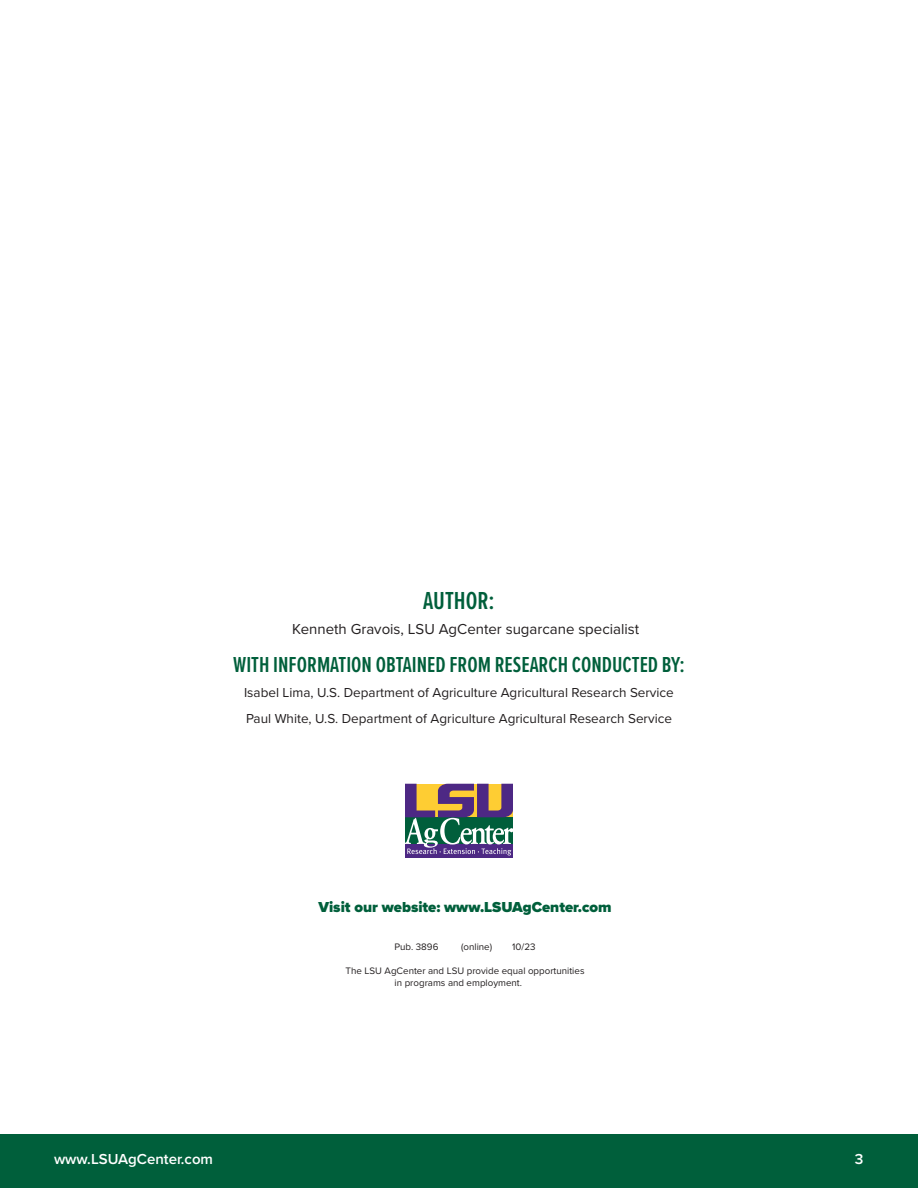
<style>
.page{position:relative;width:918px;height:1188px;background:#fff}
.page>*{position:absolute;margin:0;border:0;box-sizing:border-box;transform-origin:0 0}
.Subhead{font:600 25.5px "Proxima Nova Ex Cn";color:#005f3b}
.Subhead-2{font:600 22.5px "Proxima Nova Ex Cn";color:#005f3b}
.t1{font:15px "Proxima Nova";color:#231f20}
.t2{font:900 15px "Proxima Nova";color:#005f3b}
.t3{font:600 15px "Proxima Nova";color:#fff}
.Subhead-3{font:13.5px "Proxima Nova";color:#231f20}
.t4{font:9.75px/12px "Proxima Nova";color:#231f20}
</style>
<div class="page">
<div style="left:0;top:1134px;width:918px;height:54px;background:#005f3b"></div>
<div style="left:405px;top:844px;width:108px;height:13px;background:#4d2884"></div>
<svg style="left:405px;top:784px;width:108px;height:71px"></svg>
<p class="Subhead" style="left:423px;top:582px;width:73px">AUTHOR:</p>
<p class="t1" style="left:292px;top:618px;width:348px">Kenneth Gravois, LSU AgCenter sugarcane specialist</p>
<p class="Subhead-2" style="left:233px;top:648px;width:453px">WITH INFORMATION OBTAINED FROM RESEARCH CONDUCTED BY:</p>
<p class="Subhead-3" style="left:244px;top:683px;width:431px">Isabel Lima, U.S. Department of Agriculture Agricultural Research Service</p>
<p class="Subhead-3" style="left:246px;top:708px;width:427px">Paul White, U.S. Department of Agriculture Agricultural Research Service</p>
<p class="t2" style="left:318px;top:896px;width:295px">Visit our website: www.LSUAgCenter.com</p>
<p class="t4" style="left:395px;top:940px;width:46px">Pub. 3896</p>
<p class="t4" style="left:461px;top:940px;width:33px">(online)</p>
<p class="t4" style="left:512px;top:940px;width:25px">10/23</p>
<p class="t4" style="left:395px;top:964px;width:191px;text-indent:-49px">The LSU AgCenter and LSU provide equal opportunities in programs and employment.</p>
<p class="t3" style="left:54px;top:1148px;width:161px">www.LSUAgCenter.com</p>
<p class="t3" style="left:855px;top:1148px;width:10px">3</p>
</div>
